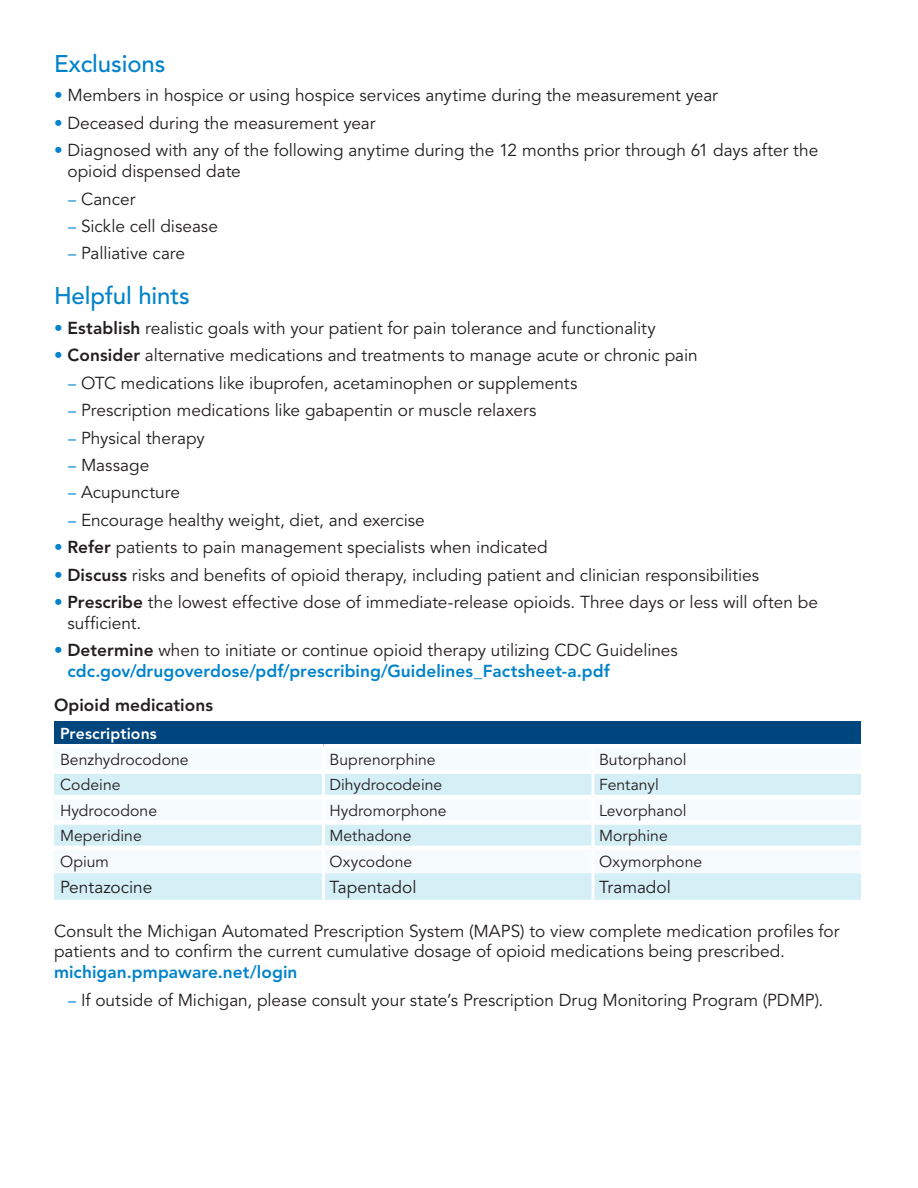
<style>
.page{position:relative;width:918px;height:1188px;background:#fff}
.page>*{position:absolute;margin:0;border:0;box-sizing:border-box;transform-origin:0 0}
.HEDIS_sub{font:500 24px "Avenir LT Std";letter-spacing:-.005em;color:#0083ca}
.Body_text{font:17.25px/20.7px "Avenir LT Std";color:#231f20}
.t1{font:800 17.25px/20.7px "Avenir LT Std";letter-spacing:.005em;color:#0083ca}
.Body_text-2{font:800 17.25px "Avenir LT Std";letter-spacing:.005em;color:#231f20}
.Body_text-3{font:15.75px "Avenir LT Std";letter-spacing:.005em;color:#231f20}
.Body_text-4{font:800 15.75px "Avenir LT Std";letter-spacing:.01em;color:#fff}
.s1{color:#0083ca}
.s2{font-weight:800;color:#0083ca}
.s3{font-weight:800}
.s4{color:#231f20}
.s5{font-weight:400;color:#231f20}
</style>
<div class="page">
<div style="left:54px;top:721px;width:808px;height:25px;background:#00467e"></div>
<svg style="left:54px;top:774px;width:807px;height:126px;fill:#d5eff6"></svg>
<hr style="left:54px;top:744px;width:270px;height:4px;background:#fff">
<hr style="left:324px;top:744px;width:269px;height:4px;background:#fff">
<hr style="left:593px;top:744px;width:268px;height:4px;background:#fff">
<hr style="left:54px;top:795px;width:268px;height:4px;background:#fff">
<hr style="left:325px;top:795px;width:267px;height:4px;background:#fff">
<hr style="left:594px;top:795px;width:267px;height:4px;background:#fff">
<div style="left:54px;top:820px;width:268px;height:5px;background:#fff"></div>
<div style="left:325px;top:820px;width:267px;height:5px;background:#fff"></div>
<div style="left:594px;top:820px;width:267px;height:5px;background:#fff"></div>
<hr style="left:54px;top:846px;width:268px;height:4px;background:#fff">
<hr style="left:325px;top:846px;width:267px;height:4px;background:#fff">
<hr style="left:594px;top:846px;width:267px;height:4px;background:#fff">
<hr style="left:861px;top:721px;width:3px;height:25px;background:#fff">
<hr style="left:322px;top:772px;width:3px;height:25px;background:#fff">
<hr style="left:591px;top:772px;width:3px;height:25px;background:#fff">
<hr style="left:322px;top:797px;width:3px;height:25px;background:#fff">
<hr style="left:591px;top:797px;width:3px;height:25px;background:#fff">
<hr style="left:322px;top:822px;width:3px;height:26px;background:#fff">
<hr style="left:591px;top:822px;width:3px;height:26px;background:#fff">
<hr style="left:322px;top:848px;width:3px;height:25px;background:#fff">
<hr style="left:591px;top:848px;width:3px;height:25px;background:#fff">
<hr style="left:322px;top:873px;width:3px;height:27px;background:#fff">
<hr style="left:591px;top:873px;width:3px;height:27px;background:#fff">
<p class="HEDIS_sub" style="left:54px;top:50px;width:113px">Exclusions</p>
<p class="Body_text" style="left:54px;top:86px;width:665px"><span class="s1">•</span> Members in hospice or using hospice services anytime during the measurement year</p>
<p class="Body_text" style="left:54px;top:113px;width:323px"><span class="s1">•</span> Deceased during the measurement year</p>
<p class="Body_text" style="left:68px;top:141px;width:752px;text-indent:-14px"><span class="s1">•</span> Diagnosed with any of the following anytime during the 12 months prior through 61 days after the opioid dispensed date</p>
<p class="Body_text" style="left:68px;top:189px;width:69px"><span class="s1">−</span> Cancer</p>
<p class="Body_text" style="left:68px;top:216px;width:152px"><span class="s1">−</span> Sickle cell disease</p>
<p class="Body_text" style="left:68px;top:244px;width:119px"><span class="s1">−</span> Palliative care</p>
<p class="HEDIS_sub" style="left:54px;top:282px;width:137px">Helpful hints</p>
<p class="Body_text" style="left:54px;top:318px;width:603px"><span class="s2">•</span> <span class="s3">Establish</span> realistic goals with your patient for pain tolerance and functionality</p>
<p class="Body_text" style="left:54px;top:345px;width:645px"><span class="s2">•</span> <span class="s3">Consider</span> alternative medications and treatments to manage acute or chronic pain</p>
<p class="Body_text" style="left:68px;top:373px;width:511px"><span class="s1">−</span> OTC medications like ibuprofen, acetaminophen or supplements</p>
<p class="Body_text" style="left:68px;top:400px;width:470px"><span class="s1">−</span> Prescription medications like gabapentin or muscle relaxers</p>
<p class="Body_text" style="left:68px;top:428px;width:139px"><span class="s1">−</span> Physical therapy</p>
<p class="Body_text" style="left:68px;top:455px;width:83px"><span class="s1">−</span> Massage</p>
<p class="Body_text" style="left:68px;top:483px;width:114px"><span class="s1">−</span> Acupuncture</p>
<p class="Body_text" style="left:68px;top:510px;width:359px"><span class="s1">−</span> Encourage healthy weight, diet, and exercise</p>
<p class="Body_text" style="left:54px;top:538px;width:495px"><span class="s2">•</span> <span class="s3">Refer</span> patients to pain management specialists when indicated</p>
<p class="Body_text" style="left:54px;top:565px;width:707px"><span class="s2">•</span> <span class="s3">Discuss</span> risks and benefits of opioid therapy, including patient and clinician responsibilities</p>
<p class="Body_text" style="left:68px;top:592px;width:752px;text-indent:-14px"><span class="s2">•</span> <span class="s3">Prescribe</span> the lowest effective dose of immediate-release opioids. Three days or less will often be sufficient.</p>
<p class="t1" style="left:68px;top:640px;width:612px;text-indent:-14px">• <span class="s4">Determine</span> <span class="s5">when to initiate or continue opioid therapy utilizing CDC Guidelines </span>cdc.gov/drugoverdose/pdf/prescribing/Guidelines_Factsheet-a.pdf</p>
<p class="Body_text-2" style="left:54px;top:695px;width:161px">Opioid medications</p>
<p class="Body_text-4" style="left:60px;top:725px;width:98px">Prescriptions</p>
<p class="Body_text-3" style="left:60px;top:750px;width:130px">Benzhydrocodone</p>
<p class="Body_text-3" style="left:330px;top:750px;width:108px">Buprenorphine</p>
<p class="Body_text-3" style="left:599px;top:750px;width:89px">Butorphanol</p>
<p class="Body_text-3" style="left:60px;top:776px;width:62px">Codeine</p>
<p class="Body_text-3" style="left:330px;top:776px;width:114px">Dihydrocodeine</p>
<p class="Body_text-3" style="left:599px;top:776px;width:61px">Fentanyl</p>
<p class="Body_text-3" style="left:60px;top:801px;width:99px">Hydrocodone</p>
<p class="Body_text-3" style="left:330px;top:801px;width:119px">Hydromorphone</p>
<p class="Body_text-3" style="left:599px;top:801px;width:89px">Levorphanol</p>
<p class="Body_text-3" style="left:60px;top:827px;width:83px">Meperidine</p>
<p class="Body_text-3" style="left:330px;top:827px;width:83px">Methadone</p>
<p class="Body_text-3" style="left:599px;top:827px;width:70px">Morphine</p>
<p class="Body_text-3" style="left:60px;top:852px;width:51px">Opium</p>
<p class="Body_text-3" style="left:330px;top:852px;width:84px">Oxycodone</p>
<p class="Body_text-3" style="left:599px;top:852px;width:105px">Oxymorphone</p>
<p class="Body_text" style="left:60px;top:877px;width:94px">Pentazocine</p>
<p class="Body_text" style="left:330px;top:877px;width:88px">Tapentadol</p>
<p class="Body_text" style="left:599px;top:877px;width:73px">Tramadol</p>
<p class="Body_text" style="left:54px;top:921px;width:787px">Consult the Michigan Automated Prescription System (MAPS) to view complete medication profiles for patients and to confirm the current cumulative dosage of opioid medications being prescribed. <span class="s2">michigan.pmpaware.net/login</span></p>
<p class="Body_text" style="left:68px;top:990px;width:757px"><span class="s1">−</span> If outside of Michigan, please consult your state’s Prescription Drug Monitoring Program (PDMP).</p>
</div>
